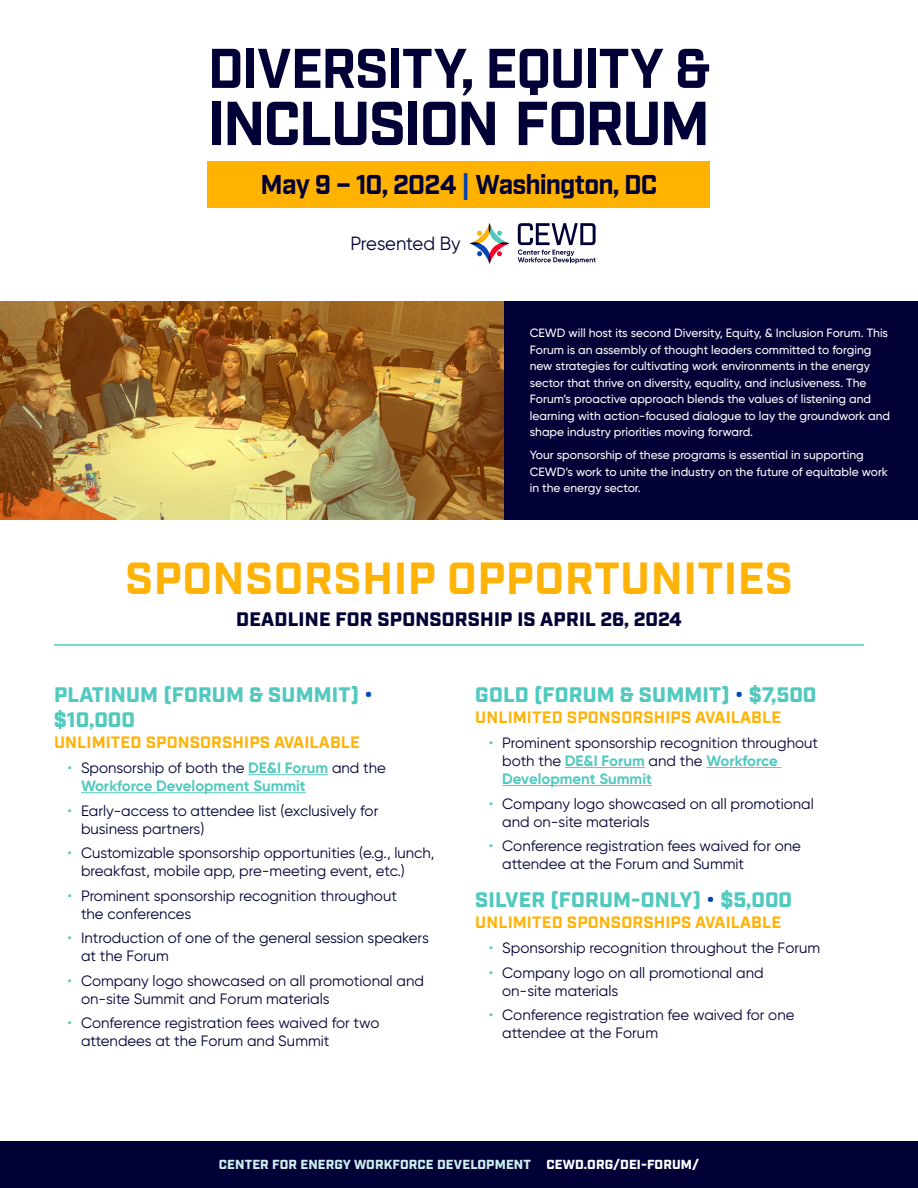
<style>
.page{position:relative;width:918px;height:1188px;background:#fff}
.page>*{position:absolute;margin:0;border:0;box-sizing:border-box;transform-origin:0 0}
.t1{font:700 61.95px "Industry";letter-spacing:-.04em;color:#000036}
.t2{font:700 55.8px "Industry";letter-spacing:-.025em;color:#000036}
.t3{font:700 45px "Industry";letter-spacing:.01em;color:#ffb308}
.t4{font:700 27.3px "Industry";letter-spacing:-.035em;color:#000036}
.t5{font:900 21px/25.2px "Industry";letter-spacing:.01em;color:#52c9bf}
.t6{font:900 19.5px "Industry";letter-spacing:.01em;color:#000036}
.t7{font:19.05px "Gilroy";letter-spacing:-.005em;color:#000036}
.t8{font:700 16.5px "Industry";letter-spacing:.01em;color:#ffb308}
.t9{font:15px/18px "Gilroy";color:#000036}
.t10{font:700 15px/18px "Gilroy";color:#52c9bf}
.t11{font:900 13.2px "Industry";letter-spacing:.01em;color:#cbefec}
.t12{font:500 12px/16.5px "Gilroy";color:#fff}
.s1{color:#0042bd}
.s2{color:#0047ba}
.s3{font-weight:400}
.s4{font-weight:400;color:#000036}
.s5{color:#52c9bf}
.s6{font-weight:700;color:#52c9bf}
.s7{color:#fff}
</style>
<div class="page">
<hr style="left:248px;top:774px;width:80px;height:1px;background:#52c9bf">
<hr style="left:81px;top:792px;width:225px;height:1px;background:#52c9bf">
<hr style="left:565px;top:767px;width:80px;height:1px;background:#52c9bf">
<hr style="left:706px;top:767px;width:75px;height:1px;background:#52c9bf">
<hr style="left:502px;top:785px;width:150px;height:1px;background:#52c9bf">
<img style="left:0;top:301px;width:504px;height:219px">
<div style="left:504px;top:300px;width:414px;height:220px;background:#000036"></div>
<hr style="left:54px;top:644px;width:810px;height:2px;background:#52c9bf">
<div style="left:208px;top:161px;width:502px;height:47px;background:#ffb300"></div>
<svg style="left:470px;top:223px;width:39px;height:41px"></svg>
<svg style="left:518px;top:223px;width:78px;height:41px"></svg>
<div style="left:0;top:1142px;width:918px;height:46px;background:#000036"></div>
<h2 class="t2" style="left:208px;top:35px;width:504px">DIVERSITY, EQUITY &amp;</h2>
<h1 class="t1" style="left:208px;top:86px;width:504px">INCLUSION FORUM</h1>
<h3 class="t4" style="left:261px;top:169px;width:398px">May 9 – 10, 2024 <span class="s1">|</span> Washington, DC</h3>
<p class="t7" style="left:350px;top:232px;width:112px">Presented By</p>
<p class="t12" style="left:530px;top:325px;width:362px">CEWD will host its second Diversity, Equity, &amp; Inclusion Forum. This Forum is an assembly of thought leaders committed to forging new strategies for cultivating work environments in the energy sector that thrive on diversity, equality, and inclusiveness. The Forum’s proactive approach blends the values of listening and learning with action-focused dialogue to lay the groundwork and shape industry priorities moving forward.</p>
<p class="t12" style="left:530px;top:447px;width:360px">Your sponsorship of these programs is essential in supporting<br>CEWD’s work to unite the industry on the future of equitable work in the energy sector.</p>
<h3 class="t3" style="left:125px;top:551px;width:669px">SPONSORSHIP OPPORTUNITIES</h3>
<h3 class="t6" style="left:236px;top:608px;width:447px">DEADLINE FOR SPONSORSHIP IS APRIL 26, 2024</h3>
<h3 class="t5" style="left:54px;top:684px;width:321px">PLATINUM (FORUM &amp; SUMMIT) <span class="s2">• </span>$10,000</h3>
<p class="t8" style="left:54px;top:733px;width:308px">UNLIMITED SPONSORSHIPS AVAILABLE</p>
<p class="t10" style="left:81px;top:759px;width:306px;text-indent:-14px"><span class="s3">•</span> <span class="s4">Sponsorship of both the</span> DE&amp;I Forum <span class="s4">and the<br></span>Workforce Development Summit</p>
<p class="t9" style="left:81px;top:801px;width:299px;text-indent:-14px"><span class="s5">•</span> Early-access to attendee list (exclusively for business partners)</p>
<p class="t9" style="left:81px;top:844px;width:355px;text-indent:-14px"><span class="s5">•</span> Customizable sponsorship opportunities (e.g., lunch, breakfast, mobile app, pre-meeting event, etc.)</p>
<p class="t9" style="left:81px;top:886px;width:318px;text-indent:-14px"><span class="s5">•</span> Prominent sponsorship recognition throughout the conferences</p>
<p class="t9" style="left:81px;top:929px;width:349px;text-indent:-14px"><span class="s5">•</span> Introduction of one of the general session speakers at the Forum</p>
<p class="t9" style="left:81px;top:971px;width:344px;text-indent:-14px"><span class="s5">•</span> Company logo showcased on all promotional and on-site Summit and Forum materials</p>
<p class="t9" style="left:81px;top:1014px;width:300px;text-indent:-14px"><span class="s5">•</span> Conference registration fees waived for two attendees at the Forum and Summit</p>
<h3 class="t5" style="left:475px;top:684px;width:343px">GOLD (FORUM &amp; SUMMIT) <span class="s2">•</span> $7,500</h3>
<p class="t8" style="left:475px;top:708px;width:308px">UNLIMITED SPONSORSHIPS AVAILABLE</p>
<p class="t9" style="left:502px;top:734px;width:318px;text-indent:-14px"><span class="s5">•</span> Prominent sponsorship recognition throughout both the <span class="s6">DE&amp;I Forum</span> and the <span class="s6">Workforce<br>Development Summit</span></p>
<p class="t9" style="left:502px;top:794px;width:313px;text-indent:-14px"><span class="s5">•</span> Company logo showcased on all promotional and on-site materials</p>
<p class="t9" style="left:502px;top:837px;width:300px;text-indent:-14px"><span class="s5">•</span> Conference registration fees waived for one attendee at the Forum and Summit</p>
<h3 class="t5" style="left:475px;top:889px;width:318px">SILVER (FORUM-ONLY) <span class="s2">•</span> $5,000</h3>
<p class="t8" style="left:475px;top:913px;width:308px">UNLIMITED SPONSORSHIPS AVAILABLE</p>
<p class="t9" style="left:489px;top:939px;width:333px"><span class="s5">•</span> Sponsorship recognition throughout the Forum</p>
<p class="t9" style="left:502px;top:963px;width:263px;text-indent:-14px"><span class="s5">•</span> Company logo on all promotional and on-site materials</p>
<p class="t9" style="left:502px;top:1006px;width:294px;text-indent:-14px"><span class="s5">•</span> Conference registration fee waived for one attendee at the Forum</p>
<p class="t11" style="left:219px;top:1157px;width:482px">CENTER FOR ENERGY WORKFORCE DEVELOPMENT <span class="s7">CEWD.ORG/DEI-FORUM/</span></p>
</div>
